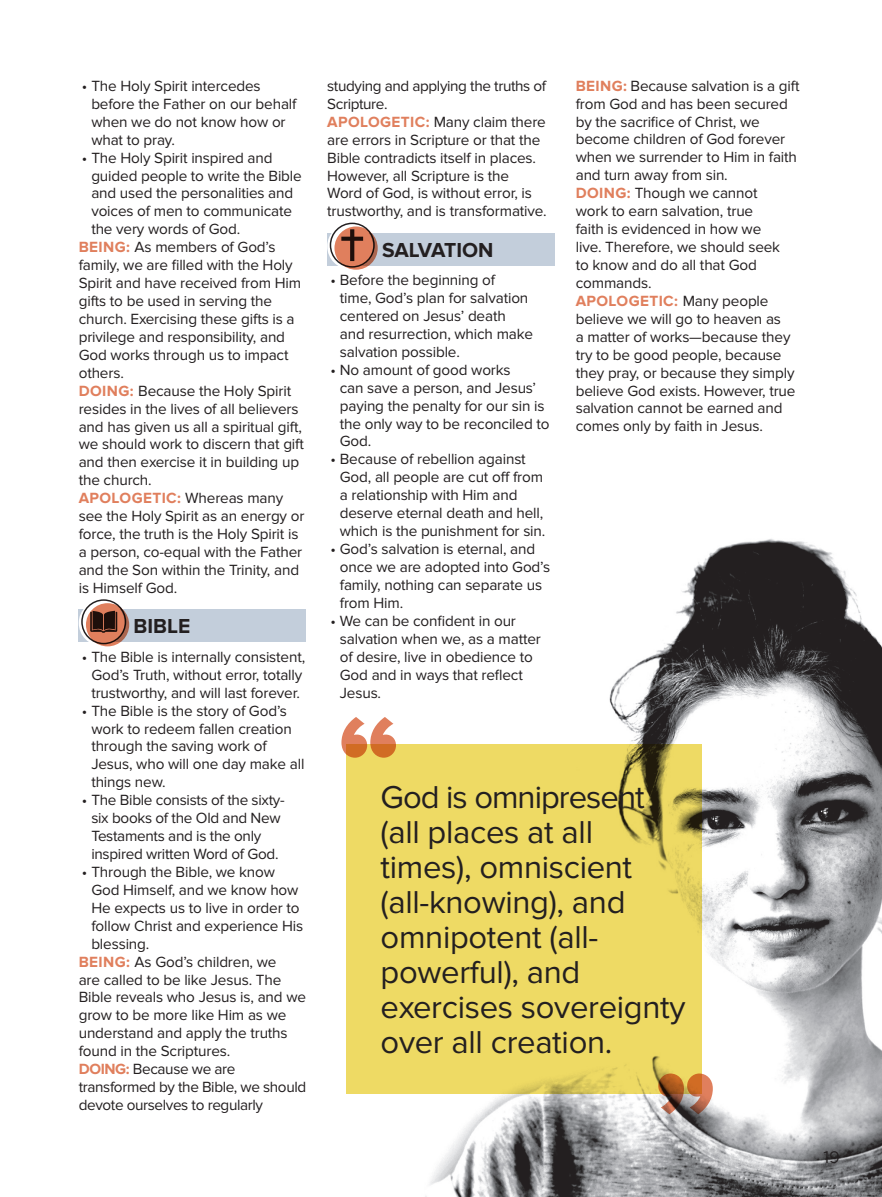
<style>
.page{position:relative;width:882px;height:1197px;background:#fff}
.page>*{position:absolute;margin:0;border:0;box-sizing:border-box;transform-origin:0 0}
.t1{font:32.9px/35px "Proxima Nova";letter-spacing:-.01em;color:#231f20}
.t2{font:700 21px "Proxima Nova";color:#231f20}
.t3{font:16.62px "Gotham";color:#231f20}
.t4{font:15.4px/17.8px "Proxima Nova";letter-spacing:-.01em;color:#231f20}
.t5{font:700 15.4px "Proxima Nova";letter-spacing:.025em;color:#e07f5d}
.s1{font-weight:700;color:#e07f5d}
.s2{font-weight:400;color:#231f20}
</style>
<div class="page">
<img style="left:396px;top:539px;width:486px;height:658px">
<div style="left:79px;top:609px;width:227px;height:33px;background:#c3cedb"></div>
<svg style="left:79px;top:600px;width:46px;height:46px"></svg>
<svg style="left:86px;top:603px;width:43px;height:43px"></svg>
<svg style="left:81px;top:599px;width:45px;height:45px"></svg>
<svg style="left:83px;top:601px;width:42px;height:42px"></svg>
<svg style="left:90px;top:611px;width:27px;height:22px"></svg>
<div style="left:327px;top:233px;width:228px;height:32px;background:#c3cedb"></div>
<svg style="left:327px;top:223px;width:46px;height:46px"></svg>
<svg style="left:334px;top:226px;width:44px;height:44px"></svg>
<svg style="left:330px;top:223px;width:45px;height:45px"></svg>
<svg style="left:331px;top:224px;width:42px;height:42px"></svg>
<svg style="left:341px;top:229px;width:22px;height:32px"></svg>
<div style="left:346px;top:745px;width:356px;height:349px;background:#eeda64"></div>
<svg style="left:341px;top:717px;width:55px;height:41px"></svg>
<svg style="left:658px;top:1074px;width:55px;height:40px;background:#b17e5a"></svg>
<p class="t4" style="left:91px;top:77px;width:207px;text-indent:-9px">• The Holy Spirit intercedes before the Father on our behalf when we do not know how or what to pray.</p>
<p class="t4" style="left:82px;top:149px;width:192px">• The Holy Spirit inspired and</p>
<p class="t4" style="left:91px;top:167px;width:212px">guided people to write the Bible</p>
<p class="t4" style="left:91px;top:185px;width:203px">and used the personalities and</p>
<p class="t4" style="left:91px;top:203px;width:202px">voices of men to communicate</p>
<p class="t4" style="left:91px;top:220px;width:150px">the very words of God.</p>
<p class="t4" style="left:79px;top:238px;width:198px"><span class="s1">BEING:</span> As members of God’s</p>
<p class="t4" style="left:79px;top:256px;width:216px">family, we are filled with the Holy</p>
<p class="t4" style="left:79px;top:274px;width:224px">Spirit and have received from Him</p>
<p class="t4" style="left:79px;top:292px;width:195px">gifts to be used in serving the</p>
<p class="t4" style="left:79px;top:310px;width:217px">church. Exercising these gifts is a</p>
<p class="t4" style="left:79px;top:328px;width:208px">privilege and responsibility, and</p>
<p class="t4" style="left:79px;top:346px;width:211px">God works through us to impact</p>
<p class="t4" style="left:79px;top:364px;width:47px">others.</p>
<p class="t4" style="left:79px;top:382px;width:214px"><span class="s1">DOING:</span> Because the Holy Spirit</p>
<p class="t4" style="left:79px;top:400px;width:221px">resides in the lives of all believers</p>
<p class="t4" style="left:79px;top:418px;width:225px">and has given us all a spiritual gift,</p>
<p class="t4" style="left:79px;top:436px;width:227px">we should work to discern that gift</p>
<p class="t4" style="left:79px;top:454px;width:222px">and then exercise it in building up</p>
<p class="t4" style="left:79px;top:472px;width:75px">the church.</p>
<p class="t5" style="left:79px;top:489px;width:206px">APOLOGETIC: <span class="s2">Whereas many</span></p>
<p class="t4" style="left:79px;top:507px;width:227px">see the Holy Spirit as an energy or</p>
<p class="t4" style="left:79px;top:525px;width:221px">force, the truth is the Holy Spirit is</p>
<p class="t4" style="left:79px;top:543px;width:225px">a person, co-equal with the Father</p>
<p class="t4" style="left:79px;top:561px;width:222px">and the Son within the Trinity, and</p>
<p class="t4" style="left:79px;top:579px;width:100px">is Himself God.</p>
<h2 class="t2" style="left:134px;top:614px;width:58px">BIBLE</h2>
<p class="t4" style="left:82px;top:648px;width:225px;text-align:center">• The Bible is internally consistent,<br>God’s Truth, without error, totally trustworthy, and will last forever.</p>
<p class="t4" style="left:91px;top:702px;width:215px;text-indent:-9px">• The Bible is the story of God’s work to redeem fallen creation through the saving work of<br>Jesus, who will one day make all things new.</p>
<p class="t4" style="left:91px;top:791px;width:195px;text-indent:-9px">• The Bible consists of the sixty&shy;six books of the Old and New<br>Testaments and is the only inspired written Word of God.</p>
<p class="t4" style="left:82px;top:863px;width:195px">• Through the Bible, we know</p>
<p class="t4" style="left:91px;top:881px;width:209px">God Himself, and we know how</p>
<p class="t4" style="left:91px;top:899px;width:210px">He expects us to live in order to</p>
<p class="t4" style="left:91px;top:917px;width:213px">follow Christ and experience His</p>
<p class="t4" style="left:91px;top:935px;width:60px">blessing.</p>
<p class="t4" style="left:79px;top:953px;width:199px"><span class="s1">BEING:</span> As God’s children, we</p>
<p class="t4" style="left:79px;top:971px;width:204px">are called to be like Jesus. The</p>
<p class="t4" style="left:79px;top:989px;width:229px">Bible reveals who Jesus is, and we</p>
<p class="t4" style="left:79px;top:1007px;width:209px">grow to be more like Him as we</p>
<p class="t4" style="left:79px;top:1025px;width:210px">understand and apply the truths</p>
<p class="t4" style="left:79px;top:1042px;width:153px">found in the Scriptures.</p>
<p class="t4" style="left:79px;top:1060px;width:158px"><span class="s1">DOING:</span> Because we are</p>
<p class="t4" style="left:79px;top:1078px;width:229px">transformed by the Bible, we should</p>
<p class="t4" style="left:79px;top:1096px;width:186px">devote ourselves to regularly</p>
<p class="t4" style="left:327px;top:77px;width:221px">studying and applying the truths of<br>Scripture.<br><span class="s1">APOLOGETIC:</span> Many claim there are errors in Scripture or that the<br>Bible contradicts itself in places.<br>However, all Scripture is the<br>Word of God, is without error, is trustworthy, and is transformative.</p>
<h2 class="t2" style="left:382px;top:238px;width:113px">SALVATION</h2>
<p class="t4" style="left:340px;top:271px;width:195px;text-indent:-9px">• Before the beginning of<br>time, God’s plan for salvation centered on Jesus’ death and resurrection, which make salvation possible.</p>
<p class="t4" style="left:340px;top:361px;width:211px;text-indent:-9px">• No amount of good works<br>can save a person, and Jesus’ paying the penalty for our sin is the only way to be reconciled to<br>God.</p>
<p class="t4" style="left:340px;top:451px;width:207px;text-indent:-9px">• Because of rebellion against<br>God, all people are cut off from a relationship with Him and deserve eternal death and hell, which is the punishment for sin.</p>
<p class="t4" style="left:340px;top:540px;width:212px;text-indent:-9px">• God’s salvation is eternal, and once we are adopted into God’s family, nothing can separate us from Him.</p>
<p class="t4" style="left:340px;top:612px;width:203px;text-indent:-9px">• We can be confident in our salvation when we, as a matter of desire, live in obedience to<br>God and in ways that reflect<br>Jesus.</p>
<p class="t4" style="left:576px;top:77px;width:225px"><span class="s1">BEING:</span> Because salvation is a gift from God and has been secured by the sacrifice of Christ, we become children of God forever when we surrender to Him in faith and turn away from sin.<br><span class="s1">DOING:</span> Though we cannot<br>work to earn salvation, true<br>faith is evidenced in how we<br>live. Therefore, we should seek<br>to know and do all that God commands.<br><span class="s1">APOLOGETIC:</span> Many people believe we will go to heaven as<br>a matter of works—because they try to be good people, because they pray, or because they simply believe God exists. However, true salvation cannot be earned and comes only by faith in Jesus.</p>
<h1 class="t1" style="left:381px;top:780px;width:306px">God is omnipresent (all places at all times), omniscient (all-knowing), and omnipotent (all&shy;powerful), and exercises sovereignty over all creation.</h1>
<p class="t3" style="left:823px;top:1147px;width:18px">19</p>
</div>
